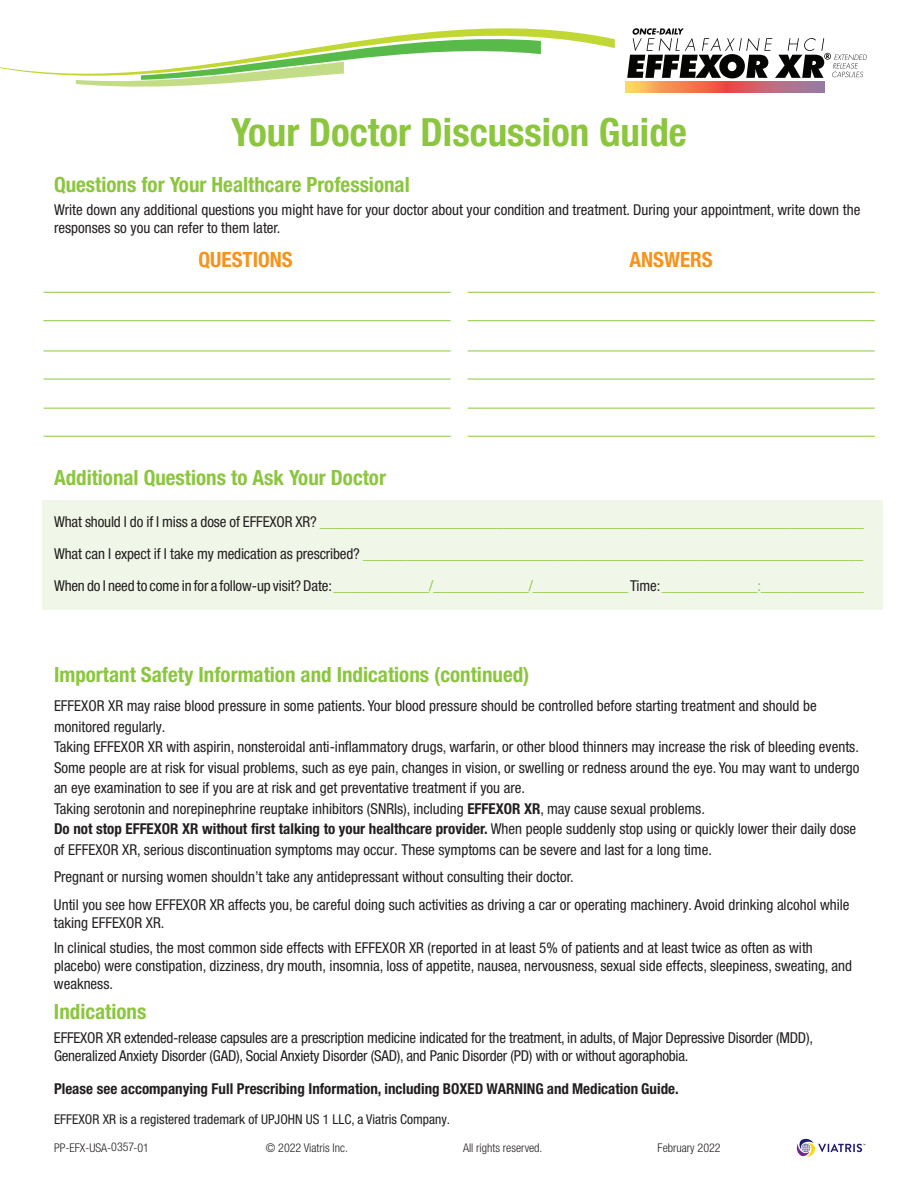
<style>
.page{position:relative;width:918px;height:1188px;background:#fff}
.page>*{position:absolute;margin:0;border:0;box-sizing:border-box;transform-origin:0 0}
.t1{font:700 condensed 39px "Helvetica Neue LT Std";color:#8bc63e}
.t2{font:700 condensed 21px "Helvetica Neue LT Std";color:#8bc63e}
.t3{font:700 condensed 21px "Helvetica Neue LT Std";color:#f7931d}
.t4{font:condensed 15px/20.5px "Helvetica Neue LT Std";color:#231f20}
.t5{font:condensed 15px "Helvetica Neue LT Std";letter-spacing:-.01em;color:#8bc63e}
.t6{font:700 condensed 15px "Helvetica Neue LT Std";color:#231f20}
.t7{font:condensed 13.5px "Helvetica Neue LT Std";color:#231f20}
.t8{font:300 condensed 12px "Helvetica Neue LT Std";color:#231f20}
.s1{color:#231f20}
.s2{font-weight:700}
</style>
<div class="page">
<svg style="left:0;top:28px;width:615px;height:56px"></svg>
<svg style="left:76px;top:30px;width:465px;height:57px"></svg>
<svg style="left:626px;top:81px;width:198px;height:12px;background:#d97a66"></svg>
<svg style="left:627px;top:28px;width:240px;height:50px"></svg>
<div style="left:42px;top:500px;width:840px;height:109px;background:#f1f7e8"></div>
<hr style="left:44px;top:292px;width:407px;height:1px;background:#8bc63e">
<hr style="left:468px;top:292px;width:407px;height:1px;background:#8bc63e">
<hr style="left:44px;top:320px;width:407px;height:1px;background:#8bc63e">
<hr style="left:468px;top:320px;width:407px;height:1px;background:#8bc63e">
<hr style="left:44px;top:351px;width:407px;height:1px;background:#8bc63e">
<hr style="left:44px;top:408px;width:407px;height:1px;background:#8bc63e">
<hr style="left:468px;top:351px;width:407px;height:1px;background:#8bc63e">
<hr style="left:468px;top:408px;width:407px;height:1px;background:#8bc63e">
<hr style="left:44px;top:379px;width:407px;height:1px;background:#8bc63e">
<hr style="left:44px;top:436px;width:407px;height:1px;background:#8bc63e">
<hr style="left:468px;top:379px;width:407px;height:1px;background:#8bc63e">
<hr style="left:468px;top:436px;width:407px;height:1px;background:#8bc63e">
<svg style="left:796px;top:1139px;width:69px;height:18px"></svg>
<h1 class="t1" style="left:231px;top:108px;width:457px">Your Doctor Discussion Guide</h1>
<p class="t2" style="left:54px;top:172px;width:357px">Questions for Your Healthcare Professional</p>
<p class="t4" style="left:54px;top:201px;width:808px;line-height:18px">Write down any additional questions you might have for your doctor about your condition and treatment. During your appointment, write down the responses so you can refer to them later.</p>
<p class="t3" style="left:199px;top:247px;width:96px">QUESTIONS</p>
<p class="t3" style="left:630px;top:247px;width:85px">ANSWERS</p>
<p class="t2" style="left:54px;top:465px;width:334px">Additional Questions to Ask Your Doctor</p>
<p class="t5" style="left:54px;top:513px;width:811px"><span class="s1">What should I do if I miss a dose of EFFEXOR XR?</span> __________________________________________________________________________</p>
<p class="t5" style="left:54px;top:545px;width:811px"><span class="s1">What can I expect if I take my medication as prescribed?</span> ____________________________________________________________________</p>
<p class="t5" style="left:54px;top:577px;width:811px"><span class="s1">When do I need to come in for a follow-up visit? Date:</span> _____________/_____________/_____________ <span class="s1">Time:</span> _____________:______________</p>
<p class="t2" style="left:54px;top:662px;width:477px">Important Safety Information and Indications (continued)</p>
<p class="t4" style="left:54px;top:695px;width:807px">EFFEXOR XR may raise blood pressure in some patients. Your blood pressure should be controlled before starting treatment and should be monitored regularly.<br>Taking EFFEXOR XR with aspirin, nonsteroidal anti-inflammatory drugs, warfarin, or other blood thinners may increase the risk of bleeding events.<br>Some people are at risk for visual problems, such as eye pain, changes in vision, or swelling or redness around the eye. You may want to undergo an eye examination to see if you are at risk and get preventative treatment if you are.<br>Taking serotonin and norepinephrine reuptake inhibitors (SNRIs), including <span class="s2">EFFEXOR XR</span>, may cause sexual problems.<br><span class="s2">Do not stop EFFEXOR XR without first talking to your healthcare provider.</span> When people suddenly stop using or quickly lower their daily dose of EFFEXOR XR, serious discontinuation symptoms may occur. These symptoms can be severe and last for a long time.</p>
<p class="t4" style="left:54px;top:862px;width:797px;line-height:28px">Pregnant or nursing women shouldn’t take any antidepressant without consulting their doctor.<br>Until you see how EFFEXOR XR affects you, be careful doing such activities as driving a car or operating machinery. Avoid drinking alcohol while</p>
<p class="t4" style="left:54px;top:910px;width:760px;line-height:24.5px">taking EFFEXOR XR.<br>In clinical studies, the most common side effects with EFFEXOR XR (reported in at least 5% of patients and at least twice as often as with</p>
<p class="t4" style="left:54px;top:956px;width:800px;line-height:18px">placebo) were constipation, dizziness, dry mouth, insomnia, loss of appetite, nausea, nervousness, sexual side effects, sleepiness, sweating, and weakness.</p>
<p class="t2" style="left:54px;top:999px;width:94px">Indications</p>
<p class="t4" style="left:54px;top:1028px;width:761px;line-height:18px">EFFEXOR XR extended-release capsules are a prescription medicine indicated for the treatment, in adults, of Major Depressive Disorder (MDD),<br>Generalized Anxiety Disorder (GAD), Social Anxiety Disorder (SAD), and Panic Disorder (PD) with or without agoraphobia.</p>
<p class="t6" style="left:54px;top:1080px;width:626px">Please see accompanying Full Prescribing Information, including BOXED WARNING and Medication Guide.</p>
<p class="t7" style="left:54px;top:1112px;width:398px">EFFEXOR XR is a registered trademark of UPJOHN US 1 LLC, a Viatris Company.</p>
<p class="t8" style="left:463px;top:1141px;width:81px">All rights reserved.</p>
</div>
